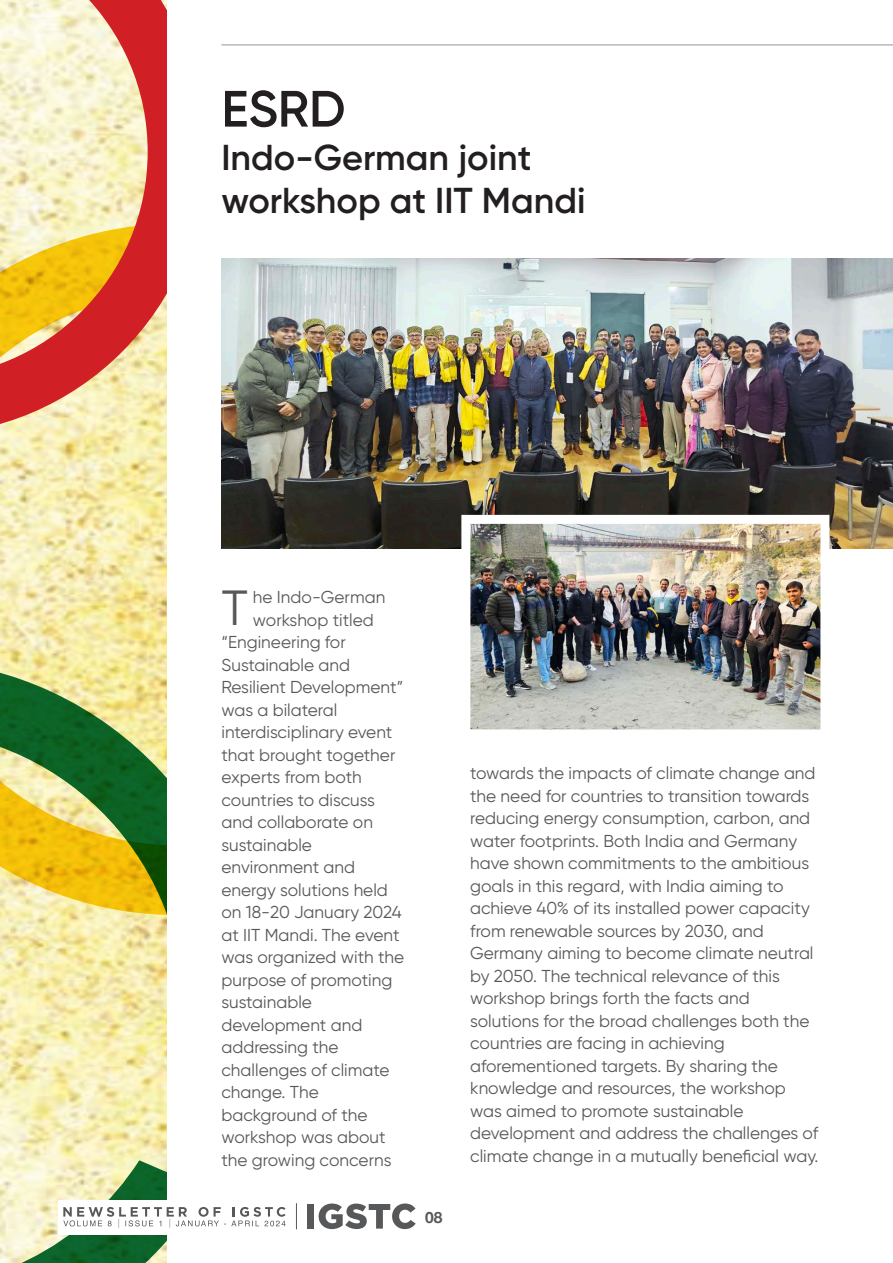
<style>
.page{position:relative;width:893px;height:1263px;background:#fff}
.page>*{position:absolute;margin:0;border:0;box-sizing:border-box;transform-origin:0 0}
.t1{font:600 51px "Gilroy";color:#231f20}
.t2{font:49.35px "Gilroy";color:#57585a}
.t3{font:600 36px/43.2px "Gilroy";color:#231f20}
.t4{font:17.25px/22.5px "Gilroy";color:#57585a}
.t5{font:700 15.6px "Helvetica Neue";color:#57585a}
</style>
<div class="page">
<svg style="left:0;top:435px;width:167px;height:224px"></svg>
<svg style="left:0;top:659px;width:167px;height:604px"></svg>
<svg style="left:0;top:0;width:167px;height:435px"></svg>
<img style="left:221px;top:259px;width:672px;height:289px">
<img style="left:471px;top:525px;width:348px;height:203px">
<div style="left:461px;top:515px;width:368px;height:223px;border:9px solid #fff"></div>
<hr style="left:221px;top:45px;width:672px;height:1px;background:#939598">
<div style="left:58px;top:1200px;width:123px;height:34px;background:#fff"></div>
<div style="left:307px;top:1204px;width:7px;height:24px;background:#57585a"></div>
<svg style="left:319px;top:1203px;width:97px;height:26px"></svg>
<svg style="left:296px;top:1203px;width:1px;height:26px"></svg>
<svg style="left:63px;top:1207px;width:222px;height:21px"></svg>
<h1 class="t1" style="left:221px;top:77px;width:126px">ESRD</h1>
<h3 class="t3" style="left:221px;top:135px;width:365px">Indo-German joint workshop at IIT Mandi</h3>
<h2 class="t2" style="left:221px;top:578px;width:28px">T</h2>
<p class="t4" style="left:253px;top:586px;width:134px">he Indo-German</p>
<p class="t4" style="left:253px;top:608px;width:122px">workshop titled</p>
<p class="t4" style="left:221px;top:631px;width:126px">“Engineering for</p>
<p class="t4" style="left:221px;top:653px;width:130px">Sustainable and</p>
<p class="t4" style="left:221px;top:676px;width:183px">Resilient Development”</p>
<p class="t4" style="left:221px;top:698px;width:117px">was a bilateral</p>
<p class="t4" style="left:221px;top:721px;width:172px">interdisciplinary event</p>
<p class="t4" style="left:221px;top:743px;width:175px">that brought together</p>
<p class="t4" style="left:221px;top:766px;width:142px">experts from both</p>
<p class="t4" style="left:221px;top:788px;width:155px">countries to discuss</p>
<p class="t4" style="left:221px;top:811px;width:153px">and collaborate on</p>
<p class="t4" style="left:221px;top:833px;width:92px">sustainable</p>
<p class="t4" style="left:221px;top:856px;width:135px">environment and</p>
<p class="t4" style="left:221px;top:878px;width:168px">energy solutions held</p>
<p class="t4" style="left:221px;top:900px;width:182px">on 18-20 January 2024</p>
<p class="t4" style="left:221px;top:923px;width:180px">at IIT Mandi. The event</p>
<p class="t4" style="left:221px;top:945px;width:184px">was organized with the</p>
<p class="t4" style="left:221px;top:968px;width:173px">purpose of promoting</p>
<p class="t4" style="left:221px;top:990px;width:92px">sustainable</p>
<p class="t4" style="left:221px;top:1013px;width:142px">development and</p>
<p class="t4" style="left:221px;top:1035px;width:119px">addressing the</p>
<p class="t4" style="left:221px;top:1058px;width:169px">challenges of climate</p>
<p class="t4" style="left:221px;top:1080px;width:99px">change. The</p>
<p class="t4" style="left:221px;top:1103px;width:148px">background of the</p>
<p class="t4" style="left:221px;top:1125px;width:166px">workshop was about</p>
<p class="t4" style="left:221px;top:1148px;width:172px">the growing concerns</p>
<p class="t5" style="left:425px;top:1207px;width:19px">08</p>
<p class="t4" style="left:470px;top:762px;width:350px">towards the impacts of climate change and the need for countries to transition towards reducing energy consumption, carbon, and water footprints. Both India and Germany have shown commitments to the ambitious goals in this regard, with India aiming to achieve 40% of its installed power capacity from renewable sources by 2030, and Germany aiming to become climate neutral by 2050. The technical relevance of this workshop brings forth the facts and solutions for the broad challenges both the countries are facing in achieving aforementioned targets. By sharing the knowledge and resources, the workshop was aimed to promote sustainable development and address the challenges of climate change in a mutually beneficial way.</p>
</div>
